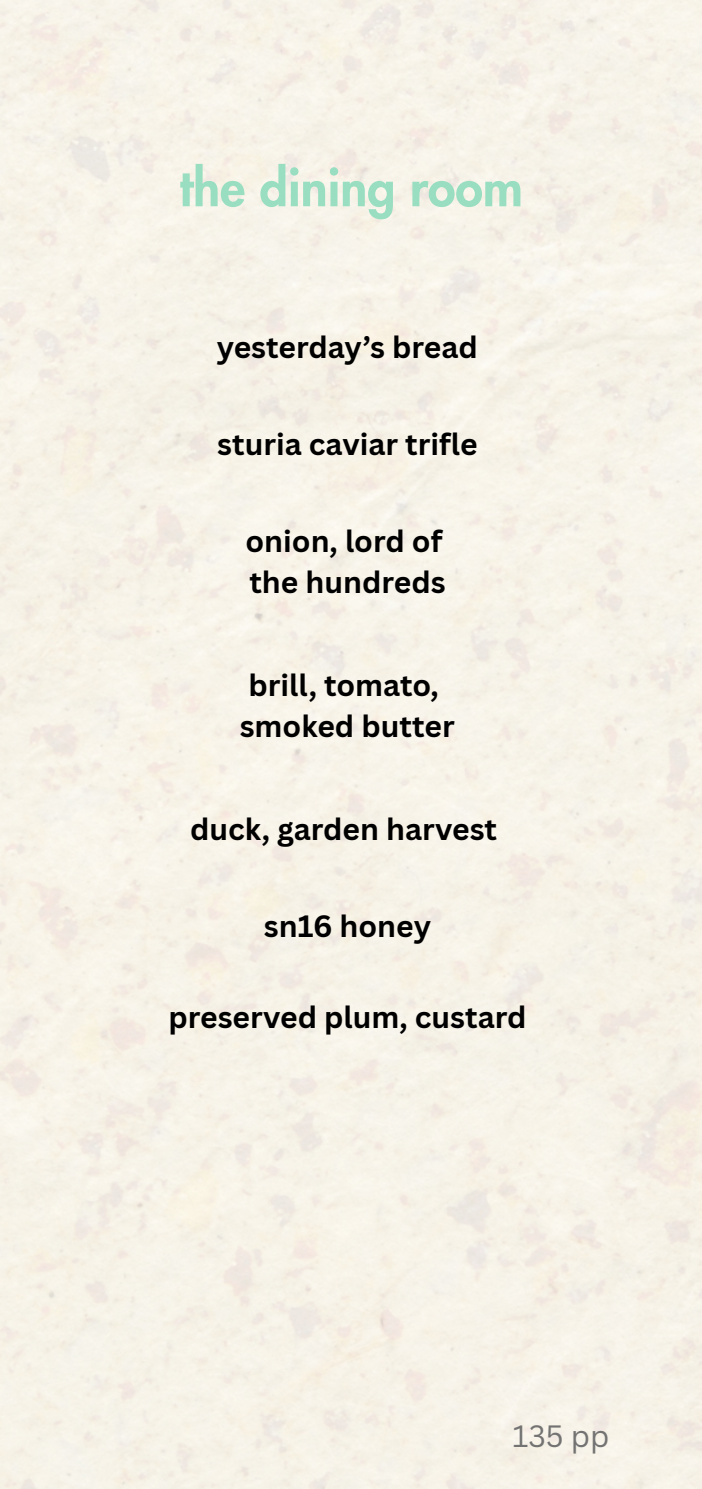
<style>
.page{position:relative;width:702px;height:1489px;background:#fff}
.page>*{position:absolute;margin:0;border:0;box-sizing:border-box;transform-origin:0 0}
.t1{font:800 50px "Futura LT Pro";color:#99dec1}
.t2{font:700 30px/41.2px "Canva Sans";color:#000}
.t3{font:30px "Canva Sans";color:#737373}
</style>
<div class="page">
<h2 class="t1" style="left:179px;top:165px;width:345px">the dining room</h2>
<p class="t2" style="left:216px;top:325px;width:262px">yesterday’s bread</p>
<h2 class="t2" style="left:217px;top:422px;width:262px">sturia caviar trifle</h2>
<h2 class="t2" style="left:245px;top:519px;width:201px">onion, lord of the hundreds</h2>
<h2 class="t2" style="left:239px;top:663px;width:216px">brill, tomato, smoked butter</h2>
<h2 class="t2" style="left:190px;top:807px;width:308px">duck, garden harvest</h2>
<h1 class="t2" style="left:264px;top:905px;width:169px">sn16 honey</h1>
<h2 class="t2" style="left:168px;top:996px;width:359px">preserved plum, custard</h2>
<h2 class="t3" style="left:512px;top:1415px;width:98px">135 pp</h2>
</div>
